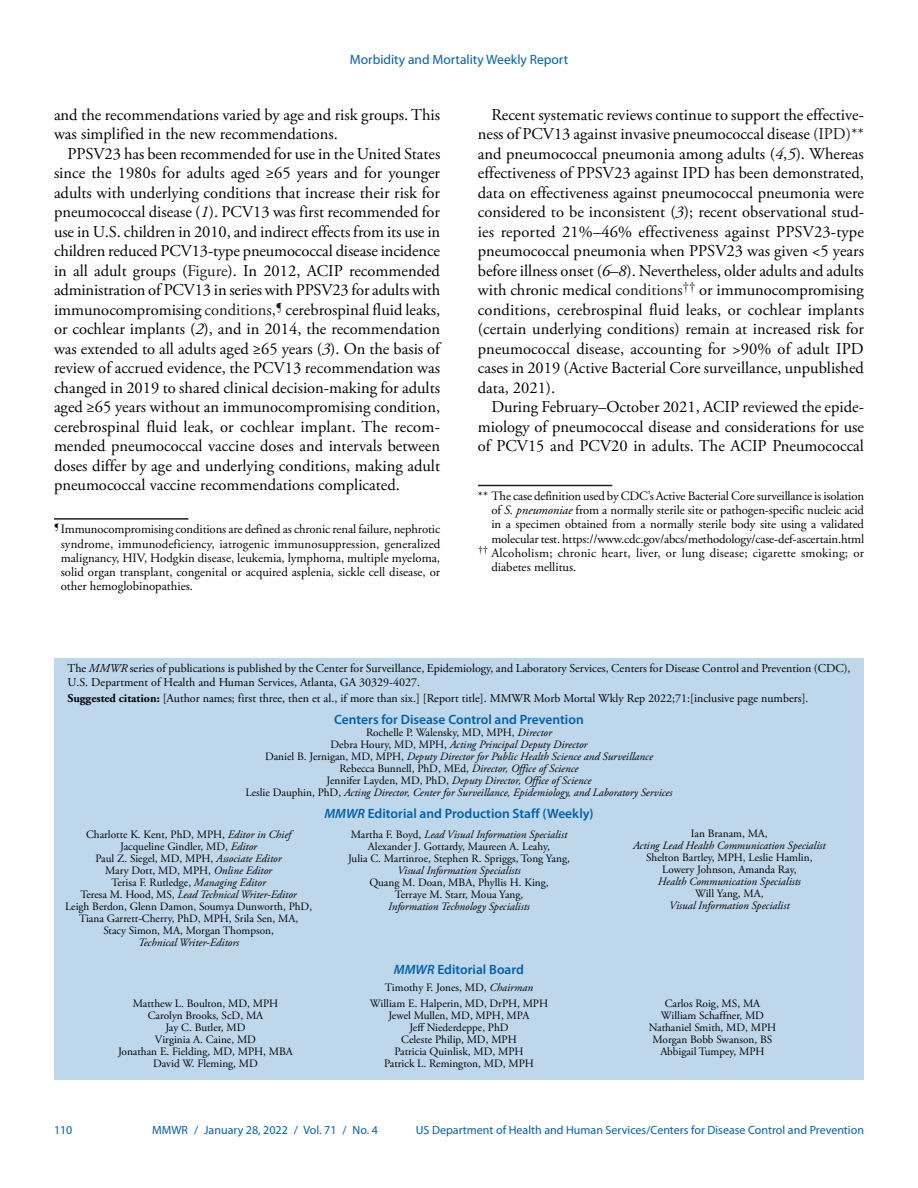
<style>
.page{position:relative;width:918px;height:1188px;background:#fff}
.page>*{position:absolute;margin:0;border:0;box-sizing:border-box;transform-origin:0 0}
.Paragraph{font:16.5px/19.5px "Adobe Garamond Pro";color:#010203;text-align:justify}
.t1{font:600 13.5px "Myriad Pro";color:#0061aa}
.t2{font:13.5px "Myriad Pro";color:#0061aa}
.Footnote{font:12.75px/14.2px "Adobe Garamond Pro";color:#010203;text-align:justify}
.footnote_w_rule_text{font:12.75px/14.2px "Adobe Garamond Pro";letter-spacing:-.015em;color:#010203;text-align:justify}
.footnote_no_rule_tex{font:12.75px/14.2px "Adobe Garamond Pro";letter-spacing:.015em;color:#010203}
.t3{font:12px/13.5px "Adobe Garamond Pro";color:#010203}
.t4{font:12px "Myriad Pro";color:#0061aa}
.t5{font:11.25px/12px "Adobe Garamond Pro";color:#010203;text-align:center}
.t6{font:italic 11.25px/12px "Adobe Garamond Pro";color:#010203;text-align:center}
.s1{font-style:italic}
.s2{color:#231f20}
.s3{font-weight:700}
.s4{font-style:normal}
</style>
<div class="page">
<div style="left:54px;top:659px;width:810px;height:421px;background:#bfd7ea"></div>
<hr style="left:54px;top:518px;width:134px;height:2px;background:#231f20">
<hr style="left:478px;top:485px;width:134px;height:1px;background:#231f20">
<p class="t2" style="left:350px;top:52px;width:220px">Morbidity and Mortality Weekly Report</p>
<p class="Paragraph" style="left:54px;top:106px;width:388px">and the recommendations varied by age and risk groups. This was simplified in the new recommendations.</p>
<p class="Paragraph" style="left:54px;top:145px;width:388px;text-indent:14px">PPSV23 has been recommended for use in the United States since the 1980s for adults aged ≥65 years and for younger adults with underlying conditions that increase their risk for pneumococcal disease (<span class="s1">1</span>). PCV13 was first recommended for use in U.S. children in 2010, and indirect effects from its use in children reduced PCV13-type pneumococcal disease incidence in all adult groups (<span class="s2">Figure</span>). In 2012, ACIP recommended administration of PCV13 in series with PPSV23 for adults with immunocompromising <span class="s2">conditions,</span><sup>¶</sup> cerebrospinal fluid leaks, or cochlear implants (<span class="s1">2</span>), and in 2014, the recommendation was extended to all adults aged ≥65 years (<span class="s1">3</span>). On the basis of review of accrued evidence, the PCV13 recommendation was changed in 2019 to shared clinical decision-making for adults aged ≥65 years without an immunocompromising condition, cerebrospinal fluid leak, or cochlear implant. The recom&shy;mended pneumococcal vaccine doses and intervals between doses differ by age and underlying conditions, making adult pneumococcal vaccine recommendations complicated.</p>
<p class="Footnote" style="left:61px;top:523px;width:381px;text-indent:-7px"><sup>¶</sup> Immunocompromising conditions are defined as chronic renal failure, nephrotic syndrome, immunodeficiency, iatrogenic immunosuppression, generalized malignancy, HIV, Hodgkin disease, leukemia, lymphoma, multiple myeloma, solid organ transplant, congenital or acquired asplenia, sickle cell disease, or other hemoglobinopathies.</p>
<p class="Paragraph" style="left:478px;top:106px;width:388px;text-indent:14px">Recent systematic reviews continue to support the effective&shy;ness of PCV13 against invasive pneumococcal disease <span class="s2">(IPD)** </span>and pneumococcal pneumonia among adults (<span class="s1">4</span>,<span class="s1">5</span>). Whereas effectiveness of PPSV23 against IPD has been demonstrated, data on effectiveness against pneumococcal pneumonia were considered to be inconsistent (<span class="s1">3</span>); recent observational stud&shy;ies reported 21%–46% effectiveness against PPSV23-type pneumococcal pneumonia when PPSV23 was given &lt;5 years before illness onset (<span class="s1">6</span>–<span class="s1">8</span>). Nevertheless, older adults and adults with chronic medical <span class="s2">conditions</span><sup>††</sup> or immunocompromising conditions, cerebrospinal fluid leaks, or cochlear implants (certain underlying conditions) remain at increased risk for pneumococcal disease, accounting for &gt;90% of adult IPD cases in 2019 (Active Bacterial Core surveillance, unpublished data, 2021).</p>
<p class="Paragraph" style="left:478px;top:398px;width:388px;text-indent:14px">During February–October 2021, ACIP reviewed the epide&shy;miology of pneumococcal disease and considerations for use of PCV15 and PCV20 in adults. The ACIP Pneumococcal</p>
<p class="footnote_w_rule_text" style="left:491px;top:489px;width:374px;text-indent:-13px">** The case definition used by CDC’s Active Bacterial Core surveillance is isolation of <span class="s1">S. pneumoniae</span> from a normally sterile site or pathogen-specific nucleic acid in a specimen obtained from a normally sterile body site using a validated molecular test. https://www.cdc.gov/abcs/methodology/case-def-ascertain.html</p>
<p class="footnote_no_rule_tex" style="left:491px;top:546px;width:374px;text-indent:-13px"><sup>††</sup> Alcoholism; chronic heart, liver, or lung disease; cigarette smoking; or diabetes mellitus.</p>
<p class="t3" style="left:68px;top:662px;width:785px">The <span class="s1">MMWR</span> series of publications is published by the Center for Surveillance, Epidemiology, and Laboratory Services, Centers for Disease Control and Prevention (CDC),<br>U.S. Department of Health and Human Services, Atlanta, GA 30329-4027.</p>
<p class="t3" style="left:68px;top:692px;width:743px"><span class="s3">Suggested citation:</span> [Author names; first three, then et al., if more than six.] [Report title]. MMWR Morb Mortal Wkly Rep 2022;71:[inclusive page numbers].</p>
<p class="t1" style="left:334px;top:712px;width:251px">Centers for Disease Control and Prevention</p>
<p class="t6" style="left:246px;top:727px;width:428px"><span class="s4">Rochelle P. Walensky, MD, MPH,</span> Director<br><span class="s4">Debra Houry, MD, MPH,</span> Acting Principal Deputy Director<br><span class="s4">Daniel B. Jernigan, MD, MPH,</span> Deputy Director for Public Health Science and Surveillance<br><span class="s4">Rebecca Bunnell, PhD, MEd,</span> Director, Office of Science<br><span class="s4">Jennifer Layden, MD, PhD,</span> Deputy Director, Office of Science<br><span class="s4">Leslie Dauphin, PhD,</span> Acting Director, Center for Surveillance, Epidemiology, and Laboratory Services</p>
<p class="t1" style="left:324px;top:806px;width:271px"><span class="s1">MMWR</span> Editorial and Production Staff (Weekly)</p>
<p class="t5" style="left:65px;top:829px;width:249px">Charlotte K. Kent, PhD, MPH, <span class="s1">Editor in Chief </span>Jacqueline Gindler, MD, <span class="s1">Editor<br></span>Paul Z. Siegel, MD, MPH, <span class="s1">Associate Editor<br></span>Mary Dott, MD, MPH, <span class="s1">Online Editor<br></span>Terisa F. Rutledge, <span class="s1">Managing Editor<br></span>Teresa M. Hood, MS, <span class="s1">Lead Technical Writer-Editor<br></span>Leigh Berdon, Glenn Damon, Soumya Dunworth, PhD, Tiana Garrett-Cherry, PhD, MPH, Srila Sen, MA,<br>Stacy Simon, MA, Morgan Thompson,</p>
<p class="t6" style="left:138px;top:936px;width:103px">Technical Writer-Editors</p>
<p class="t5" style="left:691px;top:828px;width:78px">Ian Branam, MA,</p>
<p class="t6" style="left:633px;top:840px;width:194px">Acting Lead Health Communication Specialist</p>
<p class="t5" style="left:646px;top:852px;width:168px">Shelton Bartley, MPH, Leslie Hamlin,<br>Lowery Johnson, Amanda Ray,</p>
<p class="t6" style="left:658px;top:876px;width:145px">Health Communication Specialists</p>
<p class="t5" style="left:695px;top:888px;width:70px">Will Yang, MA,</p>
<p class="t6" style="left:669px;top:900px;width:122px">Visual Information Specialist</p>
<p class="t5" style="left:348px;top:829px;width:223px">Martha F. Boyd, <span class="s1">Lead Visual Information Specialist<br></span>Alexander J. Gottardy, Maureen A. Leahy,<br>Julia C. Martinroe, Stephen R. Spriggs, Tong Yang,</p>
<p class="t6" style="left:397px;top:864px;width:125px">Visual Information Specialists</p>
<p class="t5" style="left:369px;top:877px;width:181px">Quang M. Doan, MBA, Phyllis H. King,<br>Terraye M. Starr, Moua Yang,</p>
<p class="t6" style="left:388px;top:900px;width:143px">Information Technology Specialists</p>
<p class="t1" style="left:394px;top:962px;width:132px"><span class="s1">MMWR</span> Editorial Board</p>
<p class="t5" style="left:385px;top:982px;width:150px">Timothy F. Jones, MD, <span class="s1">Chairman</span></p>
<p class="t5" style="left:118px;top:998px;width:176px">Matthew L. Boulton, MD, MPH<br>Carolyn Brooks, ScD, MA<br>Jay C. Butler, MD<br>Virginia A. Caine, MD<br>Jonathan E. Fielding, MD, MPH, MBA<br>David W. Fleming, MD</p>
<p class="t5" style="left:370px;top:998px;width:180px">William E. Halperin, MD, DrPH, MPH<br>Jewel Mullen, MD, MPH, MPA<br>Jeff Niederdeppe, PhD<br>Celeste Philip, MD, MPH<br>Patricia Quinlisk, MD, MPH<br>Patrick L. Remington, MD, MPH</p>
<p class="t5" style="left:649px;top:998px;width:129px">Carlos Roig, MS, MA<br>William Schaffner, MD<br>Nathaniel Smith, MD, MPH<br>Morgan Bobb Swanson, BS<br>Abbigail Tumpey, MPH</p>
<p class="t4" style="left:54px;top:1123px;width:20px">110</p>
<p class="t4" style="left:152px;top:1123px;width:227px">MMWR / January 28, 2022 / Vol. 71 / No. 4</p>
<p class="t4" style="left:416px;top:1123px;width:450px">US Department of Health and Human Services/Centers for Disease Control and Prevention</p>
</div>
